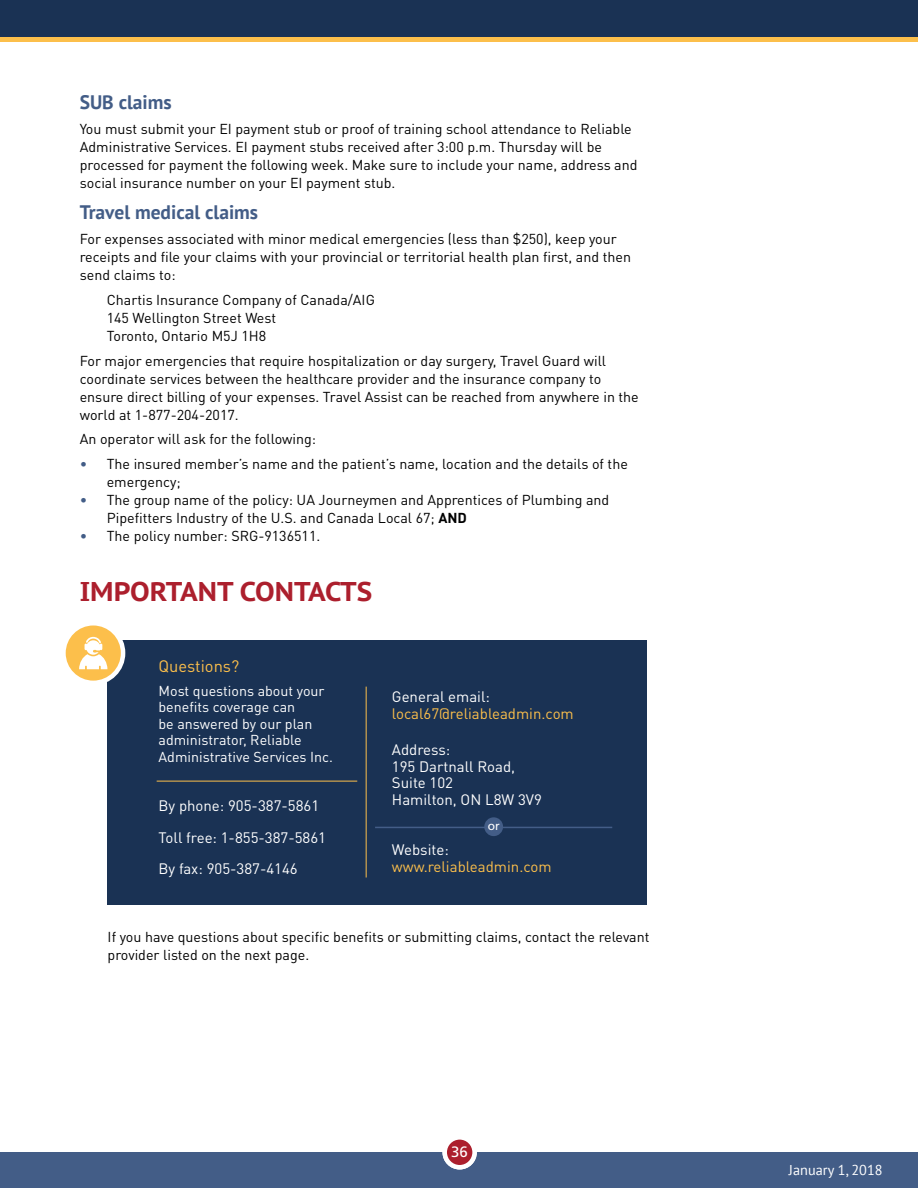
<style>
.page{position:relative;width:918px;height:1188px;background:#fff}
.page>*{position:absolute;margin:0;border:0;box-sizing:border-box;transform-origin:0 0}
.t1{font:700 27px "PT Sans Caption";color:#ac1f2d}
.t2{font:700 19.5px "PT Sans";color:#435d87}
.t3{font:16.5px "DINOT";color:#fcbf4b}
.t4{font:15px/16.5px "DINOT";color:#fff}
.t5{font:15px "DINOT";color:#fcbf4b}
.t6{font:15px "Frutiger";color:#fff}
.t7{font:14.25px/18px "DINOT";color:#000}
.t8{font:14.25px/16.5px "DINOT";color:#fff}
.t9{font:14.25px "PT Sans";letter-spacing:.005em;color:#fff}
.t10{font:12px "Frutiger";color:#fff}
.s1{color:#435d87}
.s2{font-weight:700}
</style>
<div class="page">
<div style="left:0;top:0;width:918px;height:40px;background:#1a3254"></div>
<div style="left:0;top:1152px;width:918px;height:36px;background:#435d87"></div>
<hr style="left:0;top:37px;width:918px;height:4px;background:#fcbf4b">
<div style="left:107px;top:640px;width:540px;height:264px;background:#1a3254"></div>
<svg style="left:63px;top:623px;width:60px;height:60px;background:#fcc866"></svg>
<div style="left:61px;top:621px;width:64px;height:64px;border:4px solid #fff;border-radius:50%"></div>
<svg style="left:79px;top:637px;width:28px;height:32px"></svg>
<hr style="left:157px;top:781px;width:200px;height:1px;background:#fcbf4b">
<hr style="left:366px;top:687px;width:1px;height:190px;background:#fcbf4b">
<hr style="left:375px;top:827px;width:237px;height:1px;background:#435d87">
<div style="left:484px;top:817px;width:19px;height:19px;background:#435d87;border-radius:50%"></div>
<svg style="left:445px;top:1137px;width:30px;height:30px"></svg>
<div style="left:442px;top:1135px;width:35px;height:34px;border:4px solid #fff;border-radius:50%"></div>
<h2 class="t2" style="left:80px;top:89px;width:94px">SUB claims</h2>
<p class="t7" style="left:80px;top:119px;width:559px">You must submit your EI payment stub or proof of training school attendance to Reliable Administrative Services. EI payment stubs received after 3:00 p.m. Thursday will be processed for payment the following week. Make sure to include your name, address and social insurance number on your EI payment stub.</p>
<h2 class="t2" style="left:80px;top:200px;width:180px">Travel medical claims</h2>
<p class="t7" style="left:80px;top:229px;width:553px">For expenses associated with minor medical emergencies (less than $250), keep your receipts and file your claims with your provincial or territorial health plan first, and then send claims to:</p>
<p class="t7" style="left:107px;top:290px;width:270px">Chartis Insurance Company of Canada/AIG<br>145 Wellington Street West<br>Toronto, Ontario M5J 1H8</p>
<p class="t7" style="left:80px;top:351px;width:561px">For major emergencies that require hospitalization or day surgery, Travel Guard will coordinate services between the healthcare provider and the insurance company to ensure direct billing of your expenses. Travel Assist can be reached from anywhere in the world at 1-877-204-2017.</p>
<p class="t7" style="left:80px;top:430px;width:238px">An operator will ask for the following:</p>
<p class="t7" style="left:107px;top:454px;width:523px;text-indent:-27px"><span class="s1">•</span> The insured member’s name and the patient’s name, location and the details of the emergency;</p>
<p class="t7" style="left:107px;top:490px;width:504px;text-indent:-27px"><span class="s1">•</span> The group name of the policy: UA Journeymen and Apprentices of Plumbing and<br>Pipefitters Industry of the U.S. and Canada Local 67; <span class="s2">AND</span></p>
<p class="t7" style="left:80px;top:526px;width:242px"><span class="s1">•</span> The policy number: SRG-9136511.</p>
<h1 class="t1" style="left:80px;top:573px;width:294px">IMPORTANT CONTACTS</h1>
<p class="t3" style="left:159px;top:655px;width:82px">Questions?</p>
<p class="t8" style="left:159px;top:682px;width:176px">Most questions about your benefits coverage can<br>be answered by our plan administrator, Reliable<br>Administrative Services Inc.</p>
<p class="t4" style="left:159px;top:789px;width:169px;line-height:31.5px">By phone: 905-387-5861<br>Toll free: 1-855-387-5861<br>By fax: 905-387-4146</p>
<p class="t4" style="left:392px;top:688px;width:100px">General email:</p>
<p class="t5" style="left:392px;top:703px;width:183px">local67@reliableadmin.com</p>
<p class="t4" style="left:392px;top:741px;width:151px">Address:<br>195 Dartnall Road,<br>Suite 102<br>Hamilton, ON L8W 3V9</p>
<p class="t4" style="left:392px;top:841px;width:58px">Website:</p>
<p class="t5" style="left:392px;top:856px;width:161px">www.reliableadmin.com</p>
<p class="t10" style="left:488px;top:819px;width:13px">or</p>
<p class="t7" style="left:108px;top:928px;width:543px">If you have questions about specific benefits or submitting claims, contact the relevant provider listed on the next page.</p>
<p class="t6" style="left:451px;top:1143px;width:18px">36</p>
<p class="t9" style="left:789px;top:1161px;width:95px">January 1, 2018</p>
</div>
